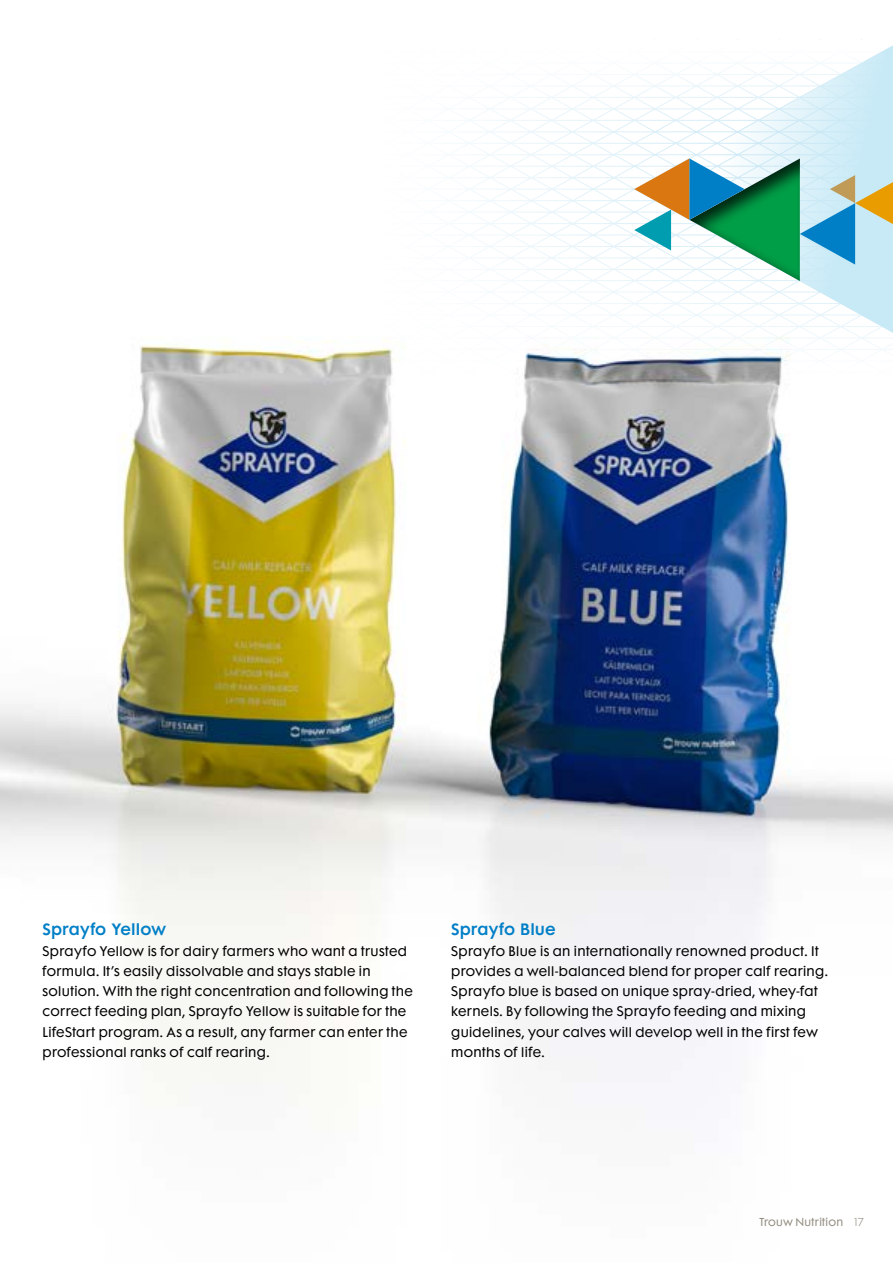
<style>
.page{position:relative;width:893px;height:1263px;background:#fff}
.page>*{position:absolute;margin:0;border:0;box-sizing:border-box;transform-origin:0 0}
.t1{font:600 15px "Futura Maxi Std";letter-spacing:.005em;color:#007fc7}
.t2{font:12.75px/20.2px "Futura Maxi Std";letter-spacing:.025em;color:#000}
.t3{font:10.5px "Futura Maxi Std";letter-spacing:.02em;color:#948e81}
.s1{font-weight:300}
</style>
<div class="page">
<img style="left:0;top:98px;width:893px;height:1007px">
<svg style="left:634px;top:39px;width:259px;height:301px"></svg>
<svg style="left:345px;top:154px;width:548px;height:127px"></svg>
<p class="t1" style="left:43px;top:920px;width:125px">Sprayfo Yellow</p>
<p class="t2" style="left:43px;top:940px;width:372px">Sprayfo Yellow is for dairy farmers who want a trusted formula. It’s easily dissolvable and stays stable in solution. With the right concentration and following the correct feeding plan, Sprayfo Yellow is suitable for the LifeStart program. As a result, any farmer can enter the professional ranks of calf rearing.</p>
<p class="t1" style="left:451px;top:920px;width:106px">Sprayfo Blue</p>
<p class="t2" style="left:451px;top:940px;width:378px">Sprayfo Blue is an internationally renowned product. It provides a well-balanced blend for proper calf rearing.<br>Sprayfo blue is based on unique spray-dried, whey-fat kernels. By following the Sprayfo feeding and mixing guidelines, your calves will develop well in the first few months of life.</p>
<p class="t3" style="left:759px;top:1215px;width:106px">Trouw Nutrition <span class="s1">17</span></p>
</div>
